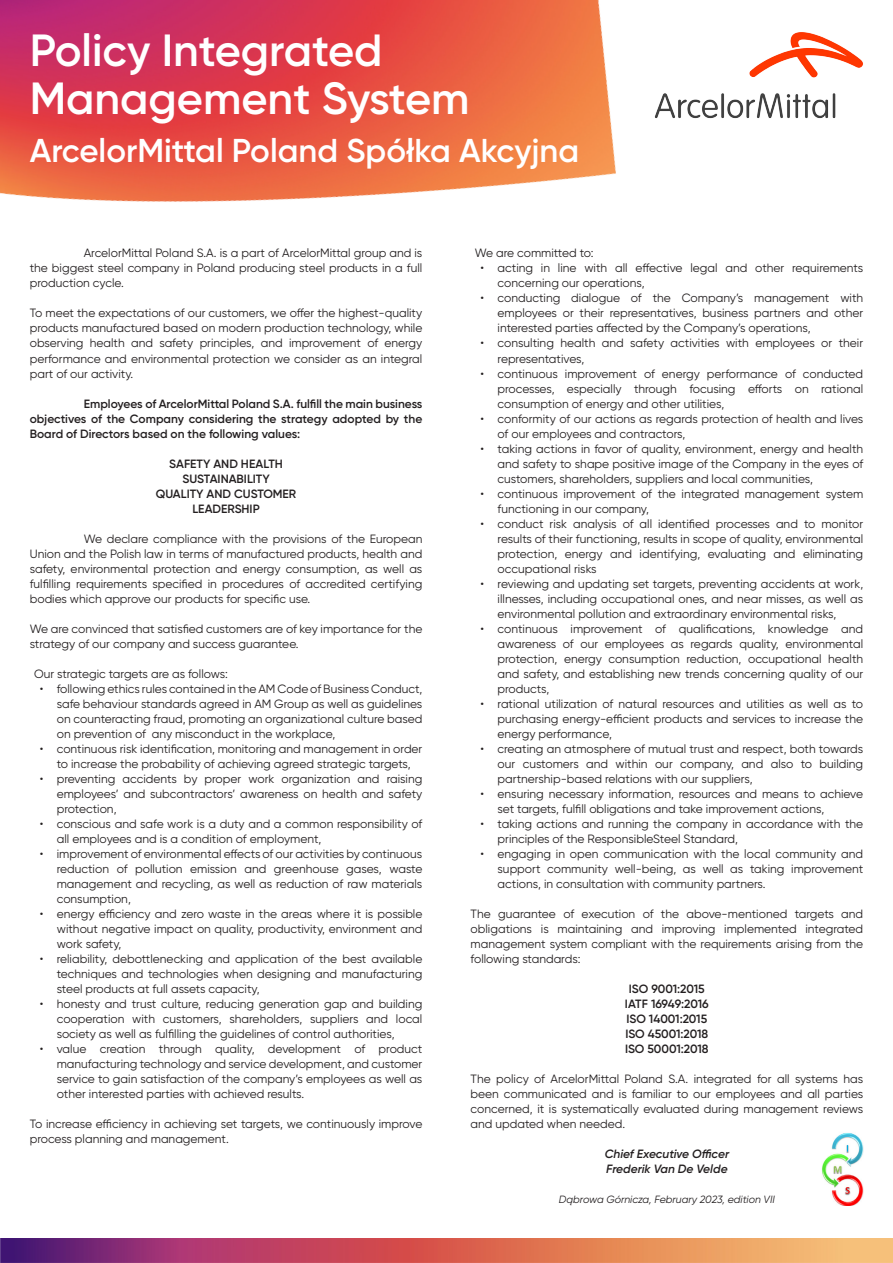
<style>
.page{position:relative;width:893px;height:1263px;background:#fff}
.page>*{position:absolute;margin:0;border:0;box-sizing:border-box;transform-origin:0 0}
.t1{font:600 45px "Gilroy";color:#fff}
.t2{font:600 33px "Gilroy";color:#fff}
.t3{font:12px/15px "Gilroy";color:#231f20;text-align:justify}
.t4{font:600 12px/15px "Gilroy";color:#231f20;text-align:justify}
.t5{font:italic 600 12px "Gilroy";color:#231f20}
.t6{font:italic 10.5px "Gilroy";color:#231f20}
</style>
<div class="page">
<img style="left:0;top:0;width:616px;height:202px">
<img style="left:654px;top:32px;width:209px;height:87px">
<img style="left:0;top:1238px;width:893px;height:25px">
<img style="left:822px;top:1133px;width:41px;height:72px">
<p class="t1" style="left:30px;top:22px;width:354px">Policy Integrated</p>
<p class="t1" style="left:30px;top:70px;width:441px">Management System</p>
<p class="t2" style="left:30px;top:130px;width:551px">ArcelorMittal Poland Spółka Akcyjna</p>
<p class="t3" style="left:30px;top:246px;width:394px;text-indent:54px">ArcelorMittal Poland S.A. is a part of ArcelorMittal group and is the biggest steel company in Poland producing steel products in a full production cycle.</p>
<p class="t3" style="left:30px;top:306px;width:394px">To meet the expectations of our customers, we offer the highest-quality products manufactured based on modern production technology, while observing health and safety principles, and improvement of energy performance and environmental protection we consider as an integral part of our activity.</p>
<p class="t4" style="left:30px;top:396px;width:394px;text-indent:54px">Employees of ArcelorMittal Poland S.A. fulfill the main business objectives of the Company considering the strategy adopted by the Board of Directors based on the following values:</p>
<p class="t4" style="left:169px;top:456px;width:115px">SAFETY AND HEALTH</p>
<p class="t4" style="left:182px;top:471px;width:89px">SUSTAINABILITY</p>
<p class="t4" style="left:156px;top:486px;width:142px">QUALITY AND CUSTOMER</p>
<p class="t4" style="left:192px;top:501px;width:69px">LEADERSHIP</p>
<p class="t3" style="left:30px;top:531px;width:394px;text-indent:54px">We declare compliance with the provisions of the European Union and the Polish law in terms of manufactured products, health and safety, environmental protection and energy consumption, as well as fulfilling requirements specified in procedures of accredited certifying bodies which approve our products for specific use.</p>
<p class="t3" style="left:30px;top:621px;width:394px">We are convinced that satisfied customers are of key importance for the strategy of our company and success guarantee.</p>
<p class="t3" style="left:34px;top:666px;width:195px">Our strategic targets are as follows:</p>
<p class="t3" style="left:57px;top:681px;width:367px;text-indent:-17px">• following ethics rules contained in the AM Code of Business Conduct, safe behaviour standards agreed in AM Group as well as guidelines on counteracting fraud, promoting an organizational culture based on prevention of any misconduct in the workplace,</p>
<p class="t3" style="left:40px;top:741px;width:384px;text-align:center">• continuous risk identification, monitoring and management in order to increase the probability of achieving agreed strategic targets,</p>
<p class="t3" style="left:57px;top:771px;width:367px;text-indent:-17px">• preventing accidents by proper work organization and raising employees’ and subcontractors’ awareness on health and safety protection,</p>
<p class="t3" style="left:57px;top:816px;width:367px;text-indent:-17px">• conscious and safe work is a duty and a common responsibility of all employees and is a condition of employment,</p>
<p class="t3" style="left:57px;top:846px;width:367px;text-indent:-17px">• improvement of environmental effects of our activities by continuous reduction of pollution emission and greenhouse gases, waste management and recycling, as well as reduction of raw materials consumption,</p>
<p class="t3" style="left:57px;top:906px;width:367px;text-indent:-17px">• energy efficiency and zero waste in the areas where it is possible without negative impact on quality, productivity, environment and work safety,</p>
<p class="t3" style="left:57px;top:951px;width:367px;text-indent:-17px">• reliability, debottlenecking and application of the best available techniques and technologies when designing and manufacturing steel products at full assets capacity,</p>
<p class="t3" style="left:57px;top:996px;width:367px;text-indent:-17px">• honesty and trust culture, reducing generation gap and building cooperation with customers, shareholders, suppliers and local society as well as fulfilling the guidelines of control authorities,</p>
<p class="t3" style="left:57px;top:1041px;width:367px;text-indent:-17px">• value creation through quality, development of product manufacturing technology and service development, and customer service to gain satisfaction of the company’s employees as well as other interested parties with achieved results.</p>
<p class="t3" style="left:30px;top:1116px;width:394px">To increase efficiency in achieving set targets, we continuously improve process planning and management.</p>
<p class="t3" style="left:475px;top:246px;width:120px">We are committed to:</p>
<p class="t3" style="left:498px;top:261px;width:367px;text-indent:-17px">• acting in line with all effective legal and other requirements concerning our operations,</p>
<p class="t3" style="left:498px;top:291px;width:367px;text-indent:-17px">• conducting dialogue of the Company’s management with employees or their representatives, business partners and other interested parties affected by the Company’s operations,</p>
<p class="t3" style="left:498px;top:336px;width:367px;text-indent:-17px">• consulting health and safety activities with employees or their representatives,</p>
<p class="t3" style="left:498px;top:366px;width:367px;text-indent:-17px">• continuous improvement of energy performance of conducted processes, especially through focusing efforts on rational consumption of energy and other utilities,</p>
<p class="t3" style="left:498px;top:411px;width:367px;text-indent:-17px">• conformity of our actions as regards protection of health and lives of our employees and contractors,</p>
<p class="t3" style="left:498px;top:441px;width:367px;text-indent:-17px">• taking actions in favor of quality, environment, energy and health and safety to shape positive image of the Company in the eyes of customers, shareholders, suppliers and local communities,</p>
<p class="t3" style="left:498px;top:486px;width:367px;text-indent:-17px">• continuous improvement of the integrated management system functioning in our company,</p>
<p class="t3" style="left:498px;top:516px;width:367px;text-indent:-17px">• conduct risk analysis of all identified processes and to monitor results of their functioning, results in scope of quality, environmental protection, energy and identifying, evaluating and eliminating occupational risks</p>
<p class="t3" style="left:498px;top:576px;width:367px;text-indent:-17px">• reviewing and updating set targets, preventing accidents at work, illnesses, including occupational ones, and near misses, as well as environmental pollution and extraordinary environmental risks,</p>
<p class="t3" style="left:498px;top:621px;width:367px;text-indent:-17px">• continuous improvement of qualifications, knowledge and awareness of our employees as regards quality, environmental protection, energy consumption reduction, occupational health and safety, and establishing new trends concerning quality of our products,</p>
<p class="t3" style="left:498px;top:696px;width:367px;text-indent:-17px">• rational utilization of natural resources and utilities as well as to purchasing energy-efficient products and services to increase the energy performance,</p>
<p class="t3" style="left:498px;top:741px;width:367px;text-indent:-17px">• creating an atmosphere of mutual trust and respect, both towards our customers and within our company, and also to building partnership-based relations with our suppliers,</p>
<p class="t3" style="left:498px;top:786px;width:367px;text-indent:-17px">• ensuring necessary information, resources and means to achieve set targets, fulfill obligations and take improvement actions,</p>
<p class="t3" style="left:498px;top:816px;width:367px;text-indent:-17px">• taking actions and running the company in accordance with the principles of the ResponsibleSteel Standard,</p>
<p class="t3" style="left:498px;top:846px;width:367px;text-indent:-17px">• engaging in open communication with the local community and support community well-being, as well as taking improvement actions, in consultation with community partners.</p>
<p class="t3" style="left:471px;top:906px;width:394px">The guarantee of execution of the above-mentioned targets and obligations is maintaining and improving implemented integrated management system compliant with the requirements arising from the following standards:</p>
<p class="t4" style="left:629px;top:981px;width:77px">ISO 9001:2015</p>
<p class="t4" style="left:625px;top:996px;width:85px">IATF 16949:2016</p>
<p class="t4" style="left:626px;top:1011px;width:82px">ISO 14001:2015</p>
<p class="t4" style="left:625px;top:1026px;width:84px">ISO 45001:2018</p>
<p class="t4" style="left:625px;top:1041px;width:85px">ISO 50001:2018</p>
<p class="t3" style="left:471px;top:1071px;width:394px">The policy of ArcelorMittal Poland S.A. integrated for all systems has been communicated and is familiar to our employees and all parties concerned, it is systematically evaluated during management reviews and updated when needed.</p>
<p class="t5" style="left:605px;top:1146px;width:126px">Chief Executive Officer</p>
<p class="t5" style="left:606px;top:1161px;width:123px">Frederik Van De Velde</p>
<p class="t6" style="left:559px;top:1192px;width:217px">Dąbrowa Górnicza, February 2023, edition VII</p>
</div>
